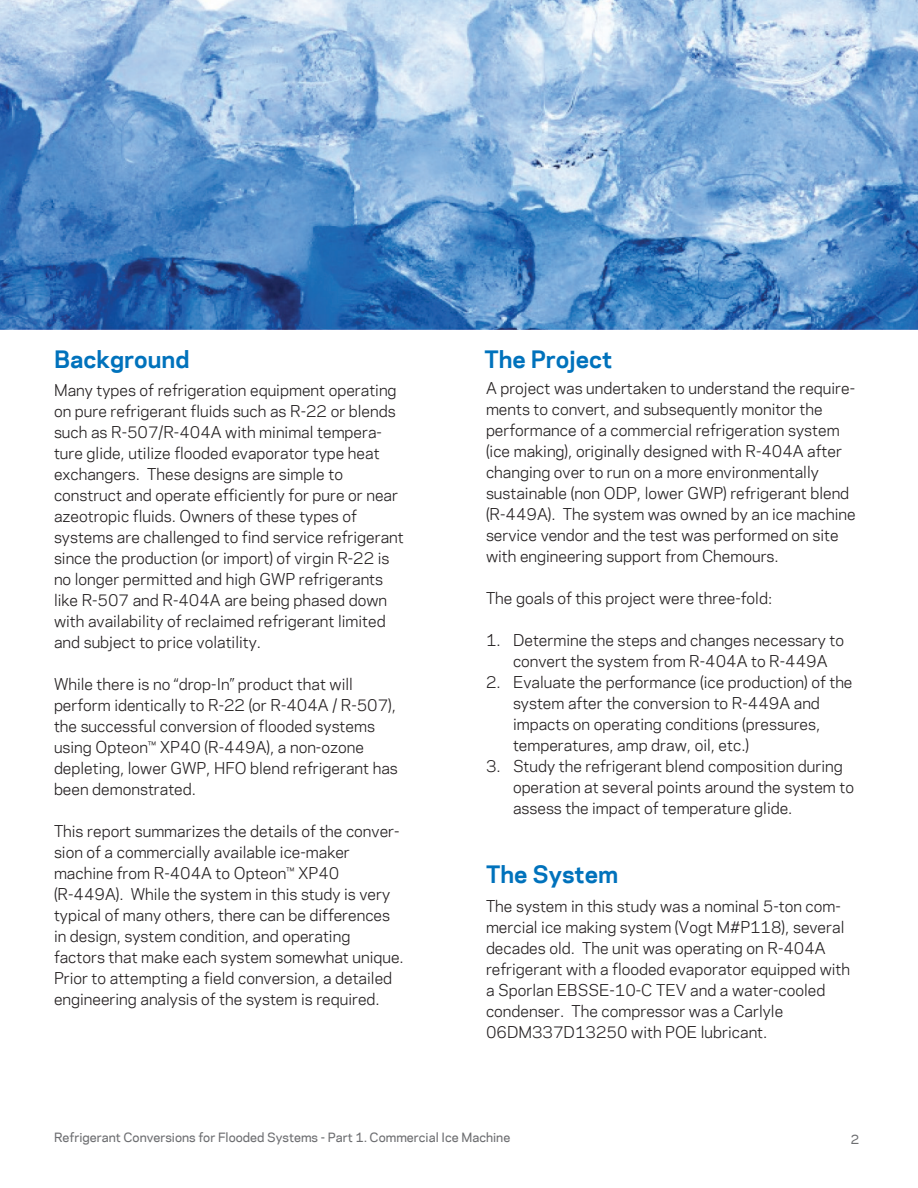
<style>
.page{position:relative;width:918px;height:1188px;background:#fff}
.page>*{position:absolute;margin:0;border:0;box-sizing:border-box;transform-origin:0 0}
.t1{font:700 22.5px "Chemours Sans";color:#0072bc}
.t2{font:15px/21px "Chemours Sans";color:#231f20}
.t3{font:500 12px "Chemours Sans";color:#6d6e71}
</style>
<div class="page">
<img style="left:0;top:0;width:918px;height:330px">
<h1 class="t1" style="left:54px;top:342px;width:137px">Background</h1>
<h1 class="t1" style="left:484px;top:342px;width:129px">The Project</h1>
<p class="t2" style="left:54px;top:379px;width:351px">Many types of refrigeration equipment operating on pure refrigerant fluids such as R-22 or blends such as R-507/R-404A with minimal tempera&shy;ture glide, utilize flooded evaporator type heat exchangers. These designs are simple to construct and operate efficiently for pure or near azeotropic fluids. Owners of these types of systems are challenged to find service refrigerant since the production (or import) of virgin R-22 is no longer permitted and high GWP refrigerants like R-507 and R-404A are being phased down with availability of reclaimed refrigerant limited and subject to price volatility.</p>
<p class="t2" style="left:54px;top:673px;width:345px">While there is no “drop-In” product that will perform identically to R-22 (or R-404A / R-507), the successful conversion of flooded systems using Opteon™ XP40 (R-449A), a non-ozone depleting, lower GWP, HFO blend refrigerant has been demonstrated.</p>
<p class="t2" style="left:54px;top:820px;width:351px">This report summarizes the details of the conver&shy;sion of a commercially available ice-maker machine from R-404A to Opteon™ XP40 (R-449A). While the system in this study is very typical of many others, there can be differences in design, system condition, and operating factors that make each system somewhat unique.<br>Prior to attempting a field conversion, a detailed engineering analysis of the system is required.</p>
<p class="t2" style="left:486px;top:377px;width:371px">A project was undertaken to understand the require&shy;ments to convert, and subsequently monitor the performance of a commercial refrigeration system (ice making), originally designed with R-404A after changing over to run on a more environmentally sustainable (non ODP, lower GWP) refrigerant blend (R-449A). The system was owned by an ice machine service vendor and the test was performed on site with engineering support from Chemours.</p>
<p class="t2" style="left:486px;top:587px;width:288px">The goals of this project were three-fold:</p>
<p class="t2" style="left:513px;top:629px;width:333px;text-indent:-27px">1. Determine the steps and changes necessary to convert the system from R-404A to R-449A</p>
<p class="t2" style="left:513px;top:671px;width:341px;text-indent:-27px">2. Evaluate the performance (ice production) of the system after the conversion to R-449A and impacts on operating conditions (pressures, temperatures, amp draw, oil, etc.)</p>
<p class="t2" style="left:513px;top:755px;width:343px;text-indent:-27px">3. Study the refrigerant blend composition during operation at several points around the system to assess the impact of temperature glide.</p>
<h1 class="t1" style="left:486px;top:858px;width:134px">The System</h1>
<p class="t2" style="left:486px;top:895px;width:366px">The system in this study was a nominal 5-ton com&shy;mercial ice making system (Vogt M#P118), several decades old. The unit was operating on R-404A refrigerant with a flooded evaporator equipped with a Sporlan EBSSE-10-C TEV and a water-cooled condenser. The compressor was a Carlyle 06DM337D13250 with POE lubricant.</p>
<p class="t3" style="left:54px;top:1128px;width:458px">Refrigerant Conversions for Flooded Systems - Part 1. Commercial Ice Machine</p>
<p class="t3" style="left:851px;top:1131px;width:10px">2</p>
</div>
